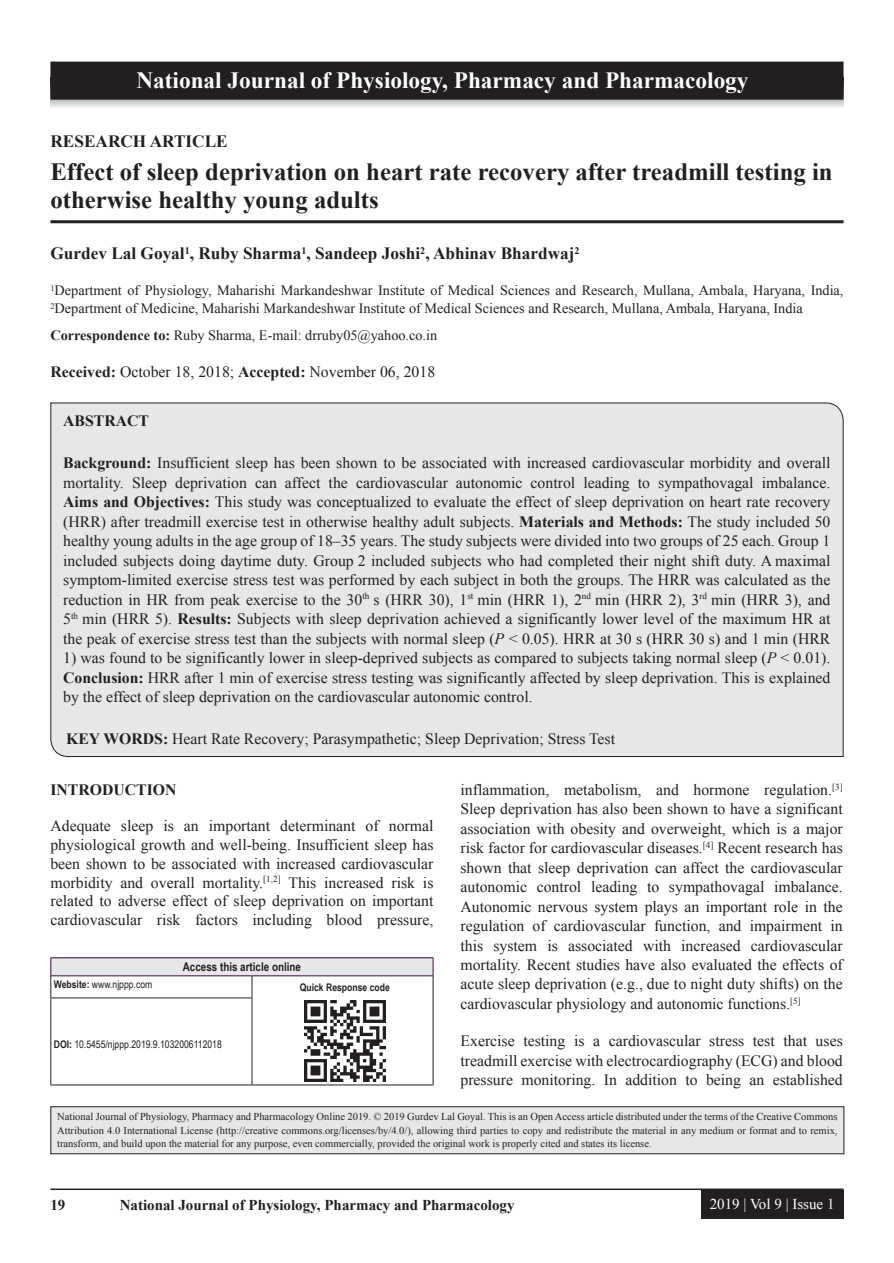
<style>
.page{position:relative;width:894px;height:1263px;background:#fff}
.page>*{position:absolute;margin:0;border:0;box-sizing:border-box;transform-origin:0 0}
.AT{font:700 24.75px/28.5px "Times New Roman";color:#231f20}
.JN_1{font:700 23.25px "Times New Roman";color:#fff}
.AU{font:700 17.25px "Times New Roman";color:#231f20}
.AH{font:700 17.25px "Times New Roman";color:#231f20}
.ABS{font:15.75px/19.5px "Times New Roman";color:#231f20;text-align:justify}
.TX{font:15.75px/19.5px "Times New Roman";color:#231f20;text-align:justify}
.KWD{font:15.75px "Times New Roman";color:#231f20}
.ABSH{font:700 15.75px "Times New Roman";color:#231f20}
.RF{font:700 15px "Times New Roman";color:#231f20}
.RF_VOL{font:15px "Times New Roman";color:#fff}
.AFF{font:14.25px/18px "Times New Roman";color:#231f20}
.ADD{font:14.25px "Times New Roman";color:#231f20}
.AAO{font:700 12px "Arial Narrow";color:#231f20}
.JN_TX{font:10.5px/13.5px "Times New Roman";color:#231f20;text-align:justify}
.Web{font:10.5px "Arial Narrow";color:#231f20}
.QR{font:700 10.5px "Arial Narrow";color:#231f20}
.s1{font-weight:700}
.s2{font-style:italic}
</style>
<div class="page">
<hr style="left:50px;top:1188px;width:793px;height:2px;background:#231f20">
<div style="left:700px;top:1190px;width:143px;height:28px;background:#231f20"></div>
<hr style="left:50px;top:220px;width:793px;height:3px;background:#231f20">
<div style="left:50px;top:402px;width:793px;height:355px;background:#e6e7e9"></div>
<div style="left:51px;top:957px;width:382px;height:18px;background:#e6e7e9"></div>
<hr style="left:51px;top:975px;width:201px;height:1px;background:#3e083e">
<hr style="left:252px;top:975px;width:181px;height:1px;background:#3e083e">
<svg style="left:50px;top:958px;width:2px;height:39px"></svg>
<svg style="left:251px;top:976px;width:1px;height:21px"></svg>
<hr style="left:50px;top:997px;width:202px;height:1px;background:#231f20">
<hr style="left:50px;top:998px;width:1px;height:86px;background:#231f20">
<hr style="left:251px;top:998px;width:1px;height:86px;background:#231f20">
<hr style="left:50px;top:1084px;width:202px;height:1px;background:#231f20">
<svg style="left:432px;top:958px;width:1px;height:40px"></svg>
<hr style="left:432px;top:998px;width:1px;height:86px;background:#231f20">
<hr style="left:252px;top:1084px;width:181px;height:1px;background:#231f20">
<hr style="left:51px;top:957px;width:201px;height:1px;background:#3e083e">
<hr style="left:252px;top:957px;width:181px;height:1px;background:#3e083e">
<img style="left:304px;top:1000px;width:81px;height:81px">
<div style="left:51px;top:1106px;width:792px;height:47px;background:#e6e7e9"></div>
<div style="left:50px;top:1106px;width:794px;height:48px;border:1px solid #231f20"></div>
<svg style="left:51px;top:100px;width:792px;height:8px"></svg>
<div style="left:51px;top:62px;width:791px;height:37px;background:#231f20"></div>
<div style="left:50px;top:62px;width:793px;height:38px;border:2px solid #231f20"></div>
<p class="JN_1" style="left:136px;top:65px;width:613px">National Journal of Physiology, Pharmacy and Pharmacology</p>
<p class="AH" style="left:50px;top:129px;width:179px">RESEARCH ARTICLE</p>
<p class="AT" style="left:50px;top:157px;width:783px">Effect of sleep deprivation on heart rate recovery after treadmill testing in otherwise healthy young adults</p>
<p class="AU" style="left:50px;top:241px;width:530px">Gurdev Lal Goyal<sup>1</sup>, Ruby Sharma<sup>1</sup>, Sandeep Joshi<sup>2</sup>, Abhinav Bhardwaj<sup>2</sup></p>
<p class="AFF" style="left:50px;top:281px;width:794px"><sup>1</sup>Department of Physiology, Maharishi Markandeshwar Institute of Medical Sciences and Research, Mullana, Ambala, Haryana, India,<br><sup>2</sup>Department of Medicine, Maharishi Markandeshwar Institute of Medical Sciences and Research, Mullana, Ambala, Haryana, India</p>
<p class="ADD" style="left:50px;top:326px;width:388px"><span class="s1">Correspondence to:</span> Ruby Sharma, E-mail: drruby05@yahoo.co.in</p>
<p class="TX" style="left:50px;top:362px;width:386px"><span class="s1">Received:</span> October 18, 2018; <span class="s1">Accepted:</span> November 06, 2018</p>
<p class="ABSH" style="left:63px;top:410px;width:87px">ABSTRACT</p>
<p class="ABS" style="left:63px;top:453px;width:768px"><span class="s1">Background:</span> Insufficient sleep has been shown to be associated with increased cardiovascular morbidity and overall mortality. Sleep deprivation can affect the cardiovascular autonomic control leading to sympathovagal imbalance.<br><span class="s1">Aims and Objectives:</span> This study was conceptualized to evaluate the effect of sleep deprivation on heart rate recovery (HRR) after treadmill exercise test in otherwise healthy adult subjects. <span class="s1">Materials and Methods:</span> The study included 50 healthy young adults in the age group of 18–35 years. The study subjects were divided into two groups of 25 each. Group 1 included subjects doing daytime duty. Group 2 included subjects who had completed their night shift duty. A maximal symptom-limited exercise stress test was performed by each subject in both the groups. The HRR was calculated as the reduction in HR from peak exercise to the 30<sup>th</sup> s (HRR 30), 1<sup>st</sup> min (HRR 1), 2<sup>nd</sup> min (HRR 2), 3<sup>rd</sup> min (HRR 3), and 5<sup>th</sup> min (HRR 5). <span class="s1">Results:</span> Subjects with sleep deprivation achieved a significantly lower level of the maximum HR at the peak of exercise stress test than the subjects with normal sleep (<span class="s2">P</span> &lt; 0.05). HRR at 30 s (HRR 30 s) and 1 min (HRR</p>
<p class="ABS" style="left:63px;top:648px;width:768px">1) was found to be significantly lower in sleep-deprived subjects as compared to subjects taking normal sleep (<span class="s2">P</span> &lt; 0.01).<br><span class="s1">Conclusion:</span> HRR after 1 min of exercise stress testing was significantly affected by sleep deprivation. This is explained by the effect of sleep deprivation on the cardiovascular autonomic control.</p>
<p class="KWD" style="left:66px;top:728px;width:550px"><span class="s1">KEY WORDS:</span> Heart Rate Recovery; Parasympathetic; Sleep Deprivation; Stress Test</p>
<h1 class="ABSH" style="left:50px;top:778px;width:128px">INTRODUCTION</h1>
<p class="TX" style="left:50px;top:816px;width:384px;line-height:18.8px">Adequate sleep is an important determinant of normal physiological growth and well-being. Insufficient sleep has been shown to be associated with increased cardiovascular morbidity and overall mortality.<sup>[1,2]</sup> This increased risk is related to adverse effect of sleep deprivation on important cardiovascular risk factors including blood pressure,</p>
<p class="AAO" style="left:183px;top:958px;width:120px">Access this article online</p>
<p class="Web" style="left:54px;top:976px;width:100px"><span class="s1">Website:</span> www.njppp.com</p>
<p class="QR" style="left:300px;top:979px;width:91px">Quick Response code</p>
<p class="TX" style="left:460px;top:779px;width:383px">inflammation, metabolism, and hormone regulation.<sup>[3] </sup>Sleep deprivation has also been shown to have a significant association with obesity and overweight, which is a major risk factor for cardiovascular diseases.<sup>[4]</sup> Recent research has shown that sleep deprivation can affect the cardiovascular autonomic control leading to sympathovagal imbalance.<br>Autonomic nervous system plays an important role in the regulation of cardiovascular function, and impairment in this system is associated with increased cardiovascular mortality. Recent studies have also evaluated the effects of acute sleep deprivation (e.g., due to night duty shifts) on the cardiovascular physiology and autonomic functions.<sup>[5]</sup></p>
<p class="TX" style="left:460px;top:1031px;width:383px">Exercise testing is a cardiovascular stress test that uses treadmill exercise with electrocardiography (ECG) and blood pressure monitoring. In addition to being an established</p>
<p class="Web" style="left:54px;top:1037px;width:169px"><span class="s1">DOI:</span> 10.5455/njppp.2019.9.1032006112018</p>
<p class="JN_TX" style="left:57px;top:1110px;width:781px">National Journal of Physiology, Pharmacy and Pharmacology Online 2019. © 2019 Gurdev Lal Goyal. This is an Open Access article distributed under the terms of the Creative Commons Attribution 4.0 International License (http://creative commons.org/licenses/by/4.0/), allowing third parties to copy and redistribute the material in any medium or format and to remix, transform, and build upon the material for any purpose, even commercially, provided the original work is properly cited and states its license.</p>
<p class="RF" style="left:50px;top:1194px;width:16px">19</p>
<p class="RF" style="left:120px;top:1194px;width:396px">National Journal of Physiology, Pharmacy and Pharmacology</p>
<p class="RF_VOL" style="left:709px;top:1194px;width:126px">2019 | Vol 9 | Issue 1</p>
</div>
